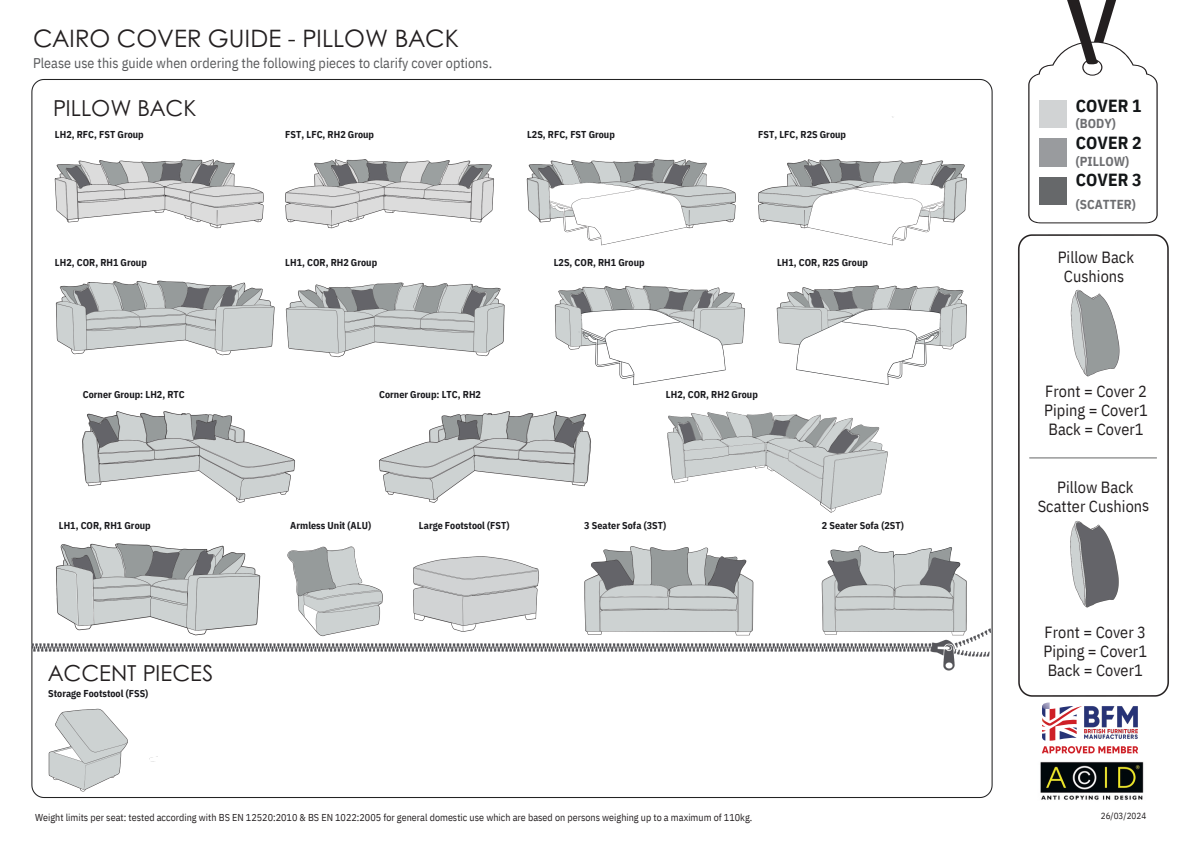
<style>
.page{position:relative;width:1191px;height:843px;background:#fff}
.page>*{position:absolute;margin:0;border:0;box-sizing:border-box;transform-origin:0 0}
.t1{font:24px "Century Gothic";color:#231f20}
.t2{font:22px "Century Gothic";color:#231f20}
.t3{font:700 17.5px "IBM Plex Sans Cond";letter-spacing:.005em;color:#131618}
.t4{font:16.2px/18.7px "IBM Plex Sans Cond";color:#231f20;text-align:center}
.t5{font:14px "IBM Plex Sans Cond";letter-spacing:.005em;color:#58595b}
.t6{font:700 13px "IBM Plex Sans Cond";letter-spacing:.005em;color:#6d6e71}
.t7{font:700 10px "IBM Plex Sans Cond";letter-spacing:.005em;color:#19191d}
.t8{font:10px "IBM Plex Sans Cond";letter-spacing:.005em;color:#231f20}
.t9{font:9px "IBM Plex Sans Cond";letter-spacing:.005em;color:#231f20}
</style>
<div class="page">
<img style="left:31px;top:79px;width:962px;height:719px">
<svg style="left:1028px;top:0;width:129px;height:223px"></svg>
<img style="left:1018px;top:234px;width:151px;height:463px">
<img style="left:1040px;top:761px;width:104px;height:39px">
<img style="left:1137px;top:706px;width:1px;height:33px">
<img style="left:78px;top:406px;width:221px;height:101px">
<img style="left:409px;top:551px;width:135px;height:85px">
<img style="left:374px;top:406px;width:221px;height:101px">
<svg style="left:1042px;top:702px;width:95px;height:51px"></svg>
<h5 class="t1" style="left:33px;top:20px;width:427px">CAIRO COVER GUIDE - PILLOW BACK</h5>
<h5 class="t5" style="left:33px;top:53px;width:460px">Please use this guide when ordering the following pieces to clarify cover options.</h5>
<p class="t2" style="left:53px;top:91px;width:144px">PILLOW BACK</p>
<h1 class="t7" style="left:55px;top:128px;width:90px">LH2, RFC, FST Group</h1>
<h5 class="t7" style="left:285px;top:128px;width:90px">FST, LFC, RH2 Group</h5>
<h5 class="t7" style="left:527px;top:128px;width:89px">L2S, RFC, FST Group</h5>
<h5 class="t7" style="left:758px;top:128px;width:89px">FST, LFC, R2S Group</h5>
<h5 class="t7" style="left:55px;top:255px;width:93px">LH2, COR, RH1 Group</h5>
<h5 class="t7" style="left:285px;top:255px;width:93px">LH1, COR, RH2 Group</h5>
<p class="t7" style="left:553px;top:255px;width:92px">L2S, COR, RH1 Group</p>
<h5 class="t7" style="left:777px;top:255px;width:92px">LH1, COR, R2S Group</h5>
<h5 class="t7" style="left:83px;top:387px;width:103px">Corner Group: LH2, RTC</h5>
<h5 class="t7" style="left:59px;top:518px;width:93px">LH1, COR, RH1 Group</h5>
<h5 class="t7" style="left:379px;top:387px;width:103px">Corner Group: LTC, RH2</h5>
<h5 class="t7" style="left:290px;top:518px;width:82px">Armless Unit (ALU)</h5>
<h5 class="t7" style="left:419px;top:518px;width:92px">Large Footstool (FST)</h5>
<h5 class="t7" style="left:666px;top:387px;width:93px">LH2, COR, RH2 Group</h5>
<h5 class="t7" style="left:584px;top:518px;width:83px">3 Seater Sofa (3ST)</h5>
<h5 class="t7" style="left:821px;top:518px;width:83px">2 Seater Sofa (2ST)</h5>
<h6 class="t2" style="left:48px;top:655px;width:166px">ACCENT PIECES</h6>
<h6 class="t7" style="left:48px;top:686px;width:102px">Storage Footstool (FSS)</h6>
<p class="t8" style="left:35px;top:810px;width:718px">Weight limits per seat: tested according with BS EN 12520:2010 &amp; BS EN 1022:2005 for general domestic use which are based on persons weighing up to a maximum of 110kg.</p>
<h6 class="t3" style="left:1075px;top:94px;width:67px">COVER 1</h6>
<h6 class="t6" style="left:1075px;top:115px;width:41px">(BODY)</h6>
<h6 class="t3" style="left:1075px;top:131px;width:67px">COVER 2</h6>
<h6 class="t6" style="left:1075px;top:152px;width:55px">(PILLOW)</h6>
<h6 class="t3" style="left:1075px;top:168px;width:67px">COVER 3</h6>
<h6 class="t6" style="left:1075px;top:195px;width:61px">(SCATTER)</h6>
<h3 class="t4" style="left:1057px;top:247px;width:78px">Pillow Back<br>Cushions</h3>
<h2 class="t4" style="left:1044px;top:381px;width:105px;text-align:justify">Front = Cover 2<br>Piping = Cover1<br>Back = Cover1</h2>
<h2 class="t4" style="left:1037px;top:477px;width:113px">Pillow Back<br>Scatter Cushions</h2>
<p class="t4" style="left:1043px;top:622px;width:105px;text-align:justify">Front = Cover 3<br>Piping = Cover1<br>Back = Cover1</p>
<h5 class="t9" style="left:1100px;top:809px;width:47px">26/03/2024</h5>
</div>
